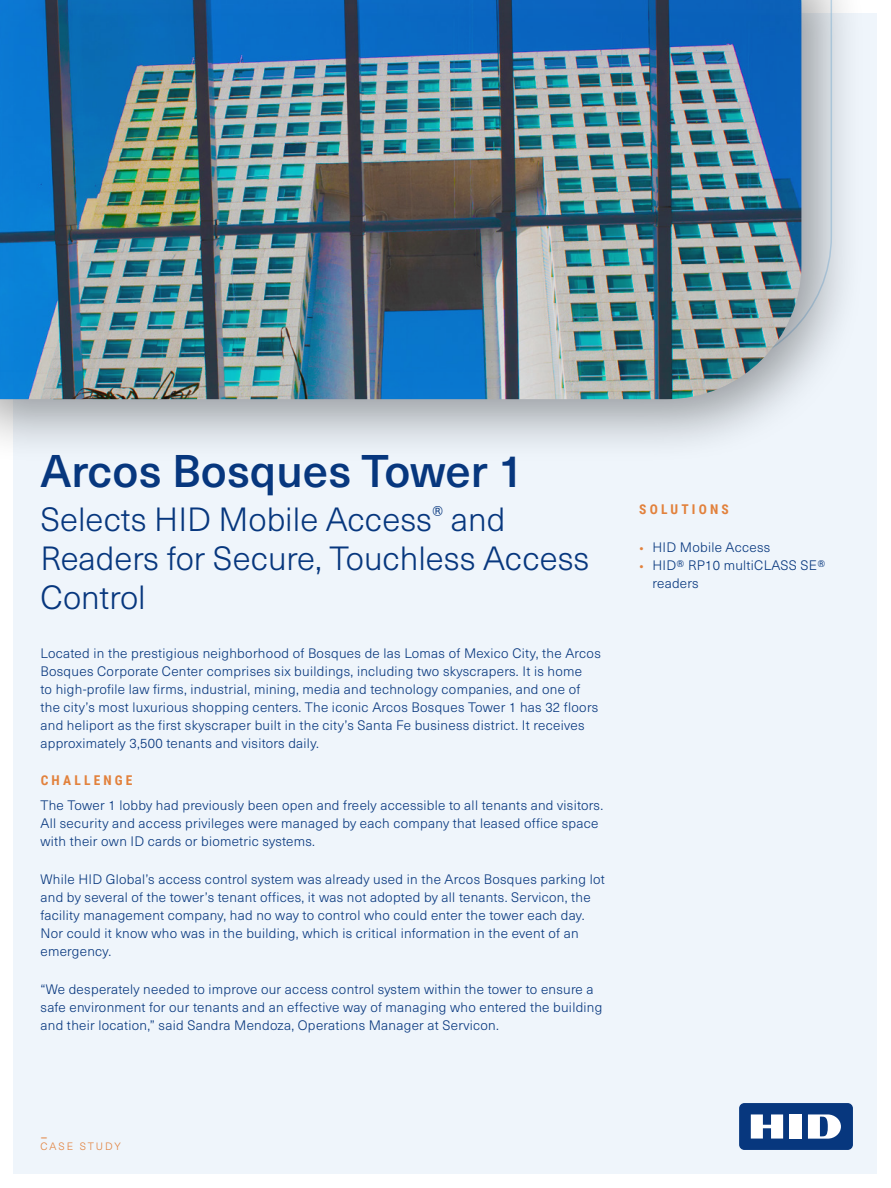
<style>
.page{position:relative;width:891px;height:1188px;background:#fff}
.page>*{position:absolute;margin:0;border:0;box-sizing:border-box;transform-origin:0 0}
.t1{font:500 45px "Neue Haas Unica Pro";color:#07377e}
.t2{font:300 33px/39px "Neue Haas Unica Pro";color:#07377e}
.t3{font:100 25.5px "Neue Haas Unica Pro";color:#e2813c}
.Body{font:300 13.5px/18px "Neue Haas Unica Pro";letter-spacing:.02em;color:#07377e}
.Subhead_Orange{font:700 13.5px "Roboto Condensed";letter-spacing:.235em;color:#e2813c}
.Body-2{font:700 13.5px "Roboto Condensed";letter-spacing:.235em;color:#e2813c}
.t4{font:300 10.5px "Neue Haas Unica Pro";letter-spacing:.175em;color:#e2813c}
.s1{font-size:15px;color:#e2813c}
</style>
<div class="page">
<div style="left:14px;top:14px;width:864px;height:1160px;background:#eff5fb"></div>
<div style="left:739px;top:1103px;width:114px;height:47px;background:#07377e;border-radius:5px"></div>
<div style="left:790px;top:1114px;width:12px;height:25px;background:#fff"></div>
<svg style="left:751px;top:1114px;width:32px;height:25px"></svg>
<svg style="left:808px;top:1114px;width:33px;height:25px"></svg>
<div style="left:0;top:0;width:866px;height:464px;background:#000;opacity:.37"></div>
<img style="left:0;top:0;width:801px;height:399px">
<h1 class="t1" style="left:40px;top:444px;width:485px">Arcos Bosques Tower 1</h1>
<h1 class="t2" style="left:40px;top:500px;width:550px">Selects HID Mobile Access<sup>®</sup> and<br>Readers for Secure, Touchless Access<br>Control</h1>
<p class="Body" style="left:40px;top:645px;width:562px">Located in the prestigious neighborhood of Bosques de las Lomas of Mexico City, the Arcos Bosques Corporate Center comprises six buildings, including two skyscrapers. It is home<br>to high-profile law firms, industrial, mining, media and technology companies, and one of the city’s most luxurious shopping centers. The iconic Arcos Bosques Tower 1 has 32 floors and heliport as the first skyscraper built in the city’s Santa Fe business district. It receives approximately 3,500 tenants and visitors daily.</p>
<p class="Subhead_Orange" style="left:41px;top:771px;width:93px">CHALLENGE</p>
<p class="Body" style="left:40px;top:796px;width:564px">The Tower 1 lobby had previously been open and freely accessible to all tenants and visitors.<br>All security and access privileges were managed by each company that leased office space with their own ID cards or biometric systems.</p>
<p class="Body" style="left:40px;top:870px;width:566px">While HID Global’s access control system was already used in the Arcos Bosques parking lot and by several of the tower’s tenant offices, it was not adopted by all tenants. Servicon, the facility management company, had no way to control who could enter the tower each day.<br>Nor could it know who was in the building, which is critical information in the event of an emergency.</p>
<p class="Body" style="left:40px;top:980px;width:563px">“We desperately needed to improve our access control system within the tower to ensure a safe environment for our tenants and an effective way of managing who entered the building and their location,” said Sandra Mendoza, Operations Manager at Servicon.</p>
<p class="Body-2" style="left:639px;top:500px;width:91px">SOLUTIONS</p>
<p class="Body" style="left:639px;top:539px;width:133px"><span class="s1">•</span> HID Mobile Access</p>
<p class="Body" style="left:652px;top:557px;width:174px;text-indent:-14px"><span class="s1">•</span> HID® RP10 multiCLASS SE® readers</p>
<h3 class="t3" style="left:40px;top:1123px;width:9px">-</h3>
<p class="t4" style="left:40px;top:1140px;width:82px">CASE STUDY</p>
</div>
